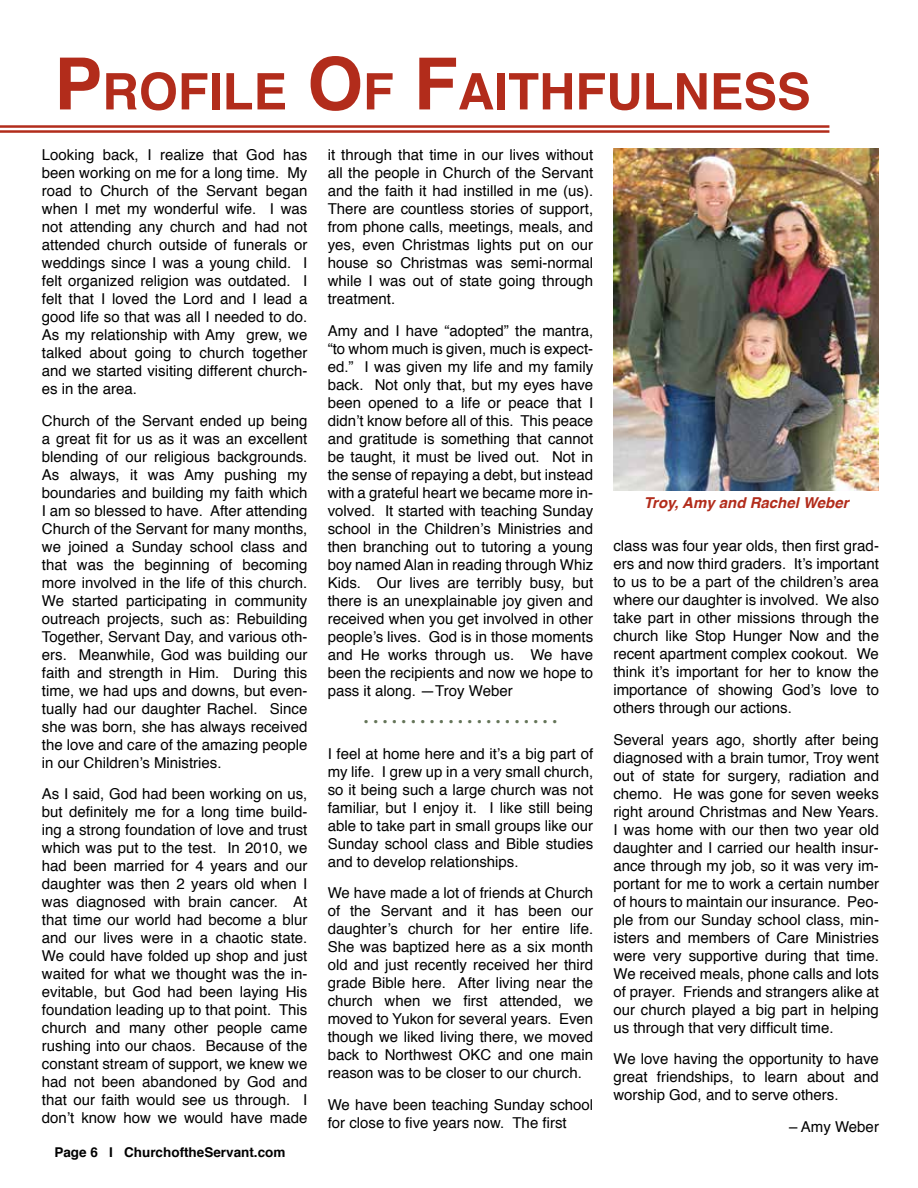
<style>
.page{position:relative;width:918px;height:1188px;background:#fff}
.page>*{position:absolute;margin:0;border:0;box-sizing:border-box;transform-origin:0 0}
.t1{font:700 50.4px "Helvetica";color:#b22c1b}
.t2{font:15px/18px "Helvetica";color:#000;text-align:justify}
.t3{font:italic 700 15px "Helvetica";color:#b22c1b}
.t4{font:15px "Helvetica";color:#647458}
.t5{font:700 13.5px "Helvetica";color:#000}
.s1{font-size:72px}
</style>
<div class="page">
<hr style="left:0;top:130px;width:829px;height:3px;background:#b22c1b">
<hr style="left:0;top:125px;width:829px;height:3px;background:#b22c1b">
<img style="left:613px;top:149px;width:266px;height:341px">
<h1 class="t1" style="left:54px;top:51px;width:758px"><span class="s1">P</span> ROFILE <span class="s1">O</span>F <span class="s1">F</span>AITHFULNESS</h1>
<p class="t2" style="left:42px;top:146px;width:267px">Looking back, I realize that God has been working on me for a long time. My road to Church of the Servant began when I met my wonderful wife. I was not attending any church and had not attended church outside of funerals or weddings since I was a young child. I felt organized religion was outdated. I felt that I loved the Lord and I lead a good life so that was all I needed to do.<br>As my relationship with Amy grew, we talked about going to church together and we started visiting different church&shy;es in the area.</p>
<p class="t2" style="left:42px;top:412px;width:267px">Church of the Servant ended up being a great fit for us as it was an excellent blending of our religious backgrounds.<br>As always, it was Amy pushing my boundaries and building my faith which I am so blessed to have. After attending Church of the Servant for many months, we joined a Sunday school class and that was the beginning of becoming more involved in the life of this church.<br>We started participating in community outreach projects, such as: Rebuilding Together, Servant Day, and various oth&shy;ers. Meanwhile, God was building our faith and strength in Him. During this time, we had ups and downs, but even&shy;tually had our daughter Rachel. Since she was born, she has always received the love and care of the amazing people in our Children’s Ministries.</p>
<p class="t2" style="left:42px;top:785px;width:267px">As I said, God had been working on us, but definitely me for a long time build&shy;ing a strong foundation of love and trust which was put to the test. In 2010, we had been married for 4 years and our daughter was then 2 years old when I was diagnosed with brain cancer. At that time our world had become a blur and our lives were in a chaotic state.<br>We could have folded up shop and just waited for what we thought was the in&shy;evitable, but God had been laying His foundation leading up to that point. This church and many other people came rushing into our chaos. Because of the constant stream of support, we knew we had not been abandoned by God and that our faith would see us through. I don’t know how we would have made</p>
<p class="t2" style="left:328px;top:146px;width:267px">it through that time in our lives without all the people in Church of the Servant and the faith it had instilled in me (us).<br>There are countless stories of support, from phone calls, meetings, meals, and yes, even Christmas lights put on our house so Christmas was semi-normal while I was out of state going through treatment.</p>
<p class="t2" style="left:328px;top:322px;width:267px">Amy and I have “adopted” the mantra, “to whom much is given, much is expect&shy;ed.” I was given my life and my family back. Not only that, but my eyes have been opened to a life or peace that I didn’t know before all of this. This peace and gratitude is something that cannot be taught, it must be lived out. Not in the sense of repaying a debt, but instead with a grateful heart we became more in&shy;volved. It started with teaching Sunday school in the Children’s Ministries and then branching out to tutoring a young boy named Alan in reading through Whiz Kids. Our lives are terribly busy, but there is an unexplainable joy given and received when you get involved in other people’s lives. God is in those moments and He works through us. We have been the recipients and now we hope to pass it along. —Troy Weber</p>
<p class="t4" style="left:364px;top:710px;width:195px">• • • • • • • • • • • • • • • • • • • • •</p>
<p class="t2" style="left:328px;top:745px;width:267px">I feel at home here and it’s a big part of my life. I grew up in a very small church, so it being such a large church was not familiar, but I enjoy it. I like still being able to take part in small groups like our Sunday school class and Bible studies and to develop relationships.</p>
<p class="t2" style="left:328px;top:884px;width:267px">We have made a lot of friends at Church of the Servant and it has been our daughter’s church for her entire life.<br>She was baptized here as a six month old and just recently received her third grade Bible here. After living near the church when we first attended, we moved to Yukon for several years. Even though we liked living there, we moved back to Northwest OKC and one main reason was to be closer to our church.</p>
<p class="t2" style="left:328px;top:1096px;width:267px">We have been teaching Sunday school for close to five years now. The first</p>
<p class="t3" style="left:644px;top:490px;width:206px">Troy, Amy and Rachel Weber</p>
<p class="t2" style="left:613px;top:537px;width:267px">class was four year olds, then first grad&shy;ers and now third graders. It’s important to us to be a part of the children’s area where our daughter is involved. We also take part in other missions through the church like Stop Hunger Now and the recent apartment complex cookout. We think it’s important for her to know the importance of showing God’s love to others through our actions.</p>
<p class="t2" style="left:613px;top:731px;width:267px">Several years ago, shortly after being diagnosed with a brain tumor, Troy went out of state for surgery, radiation and chemo. He was gone for seven weeks right around Christmas and New Years.<br>I was home with our then two year old daughter and I carried our health insur&shy;ance through my job, so it was very im&shy;portant for me to work a certain number of hours to maintain our insurance. Peo&shy;ple from our Sunday school class, min&shy;isters and members of Care Ministries were very supportive during that time.<br>We received meals, phone calls and lots of prayer. Friends and strangers alike at our church played a big part in helping us through that very difficult time.</p>
<p class="t2" style="left:613px;top:1050px;width:267px">We love having the opportunity to have great friendships, to learn about and worship God, and to serve others.</p>
<p class="t2" style="left:789px;top:1118px;width:91px">– Amy Weber</p>
<p class="t5" style="left:54px;top:1142px;width:233px">Page 6 I ChurchoftheServant.com</p>
</div>
